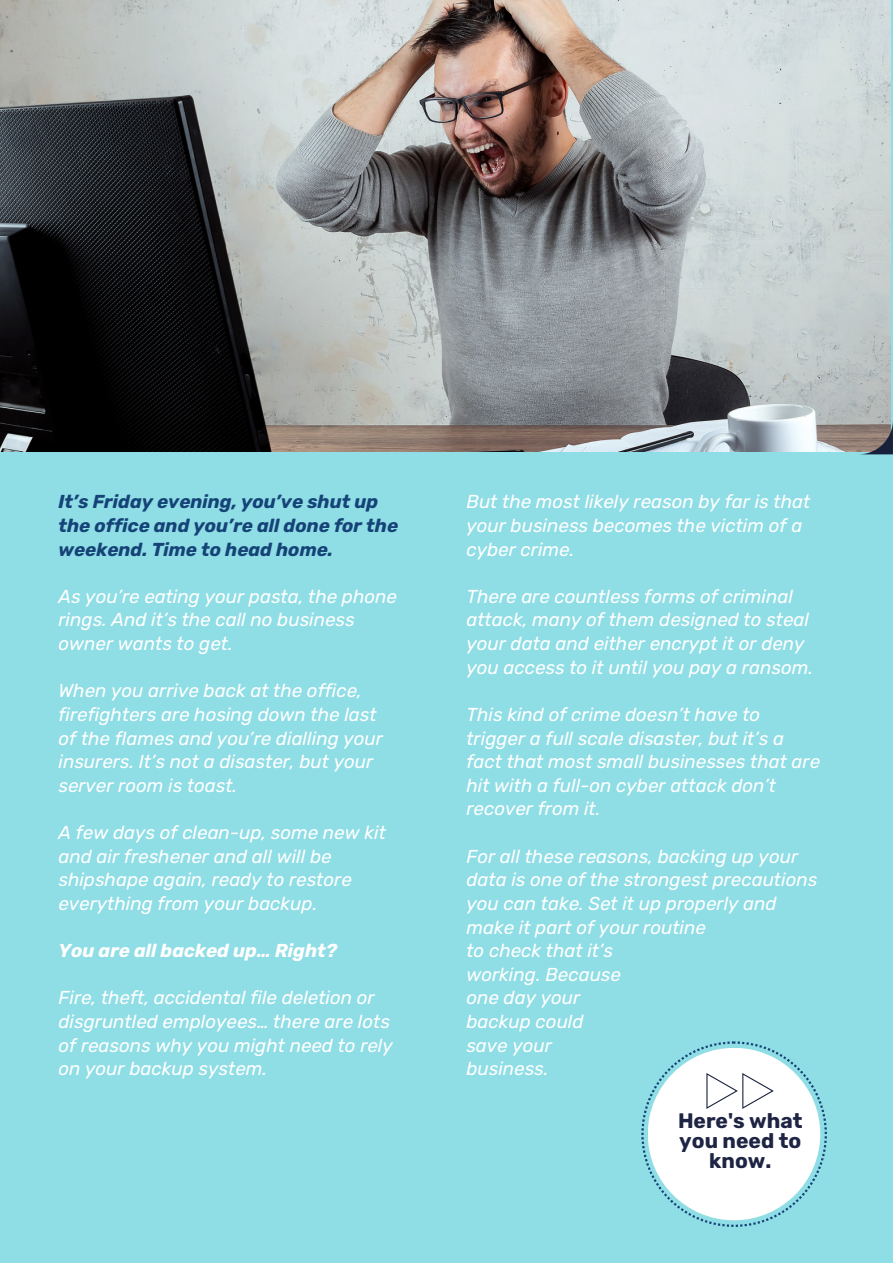
<style>
.page{position:relative;width:893px;height:1264px;background:#fff}
.page>*{position:absolute;margin:0;border:0;box-sizing:border-box;transform-origin:0 0}
.t1{font:700 21px "Rubik";color:#1e2443}
.t2{font:italic 18.75px/23.5px "Rubik";color:#fff}
.t3{font:italic 700 18.75px/23.5px "Rubik";color:#154377}
.t4{font:italic 700 18.75px "Rubik";color:#fff}
</style>
<div class="page">
<div style="left:0;top:0;width:892px;height:1262px;background:#8fdde5"></div>
<img style="left:0;top:0;width:889px;height:451px">
<svg style="left:858px;top:420px;width:34px;height:34px"></svg>
<svg style="left:641px;top:1041px;width:185px;height:185px"></svg>
<p class="t3" style="left:58px;top:490px;width:321px">It’s Friday evening, you’ve shut up</p>
<p class="t3" style="left:58px;top:514px;width:341px">the office and you’re all done for the weekend. Time to head home.</p>
<p class="t2" style="left:58px;top:584px;width:340px">As you’re eating your pasta, the phone rings. And it’s the call no business owner wants to get.</p>
<p class="t2" style="left:58px;top:679px;width:305px">When you arrive back at the office,</p>
<p class="t2" style="left:58px;top:702px;width:320px">firefighters are hosing down the last</p>
<p class="t2" style="left:58px;top:726px;width:326px">of the flames and you’re dialling your</p>
<p class="t2" style="left:58px;top:750px;width:316px">insurers. It’s not a disaster, but your</p>
<p class="t2" style="left:58px;top:773px;width:180px">server room is toast.</p>
<p class="t2" style="left:58px;top:820px;width:329px">A few days of clean-up, some new kit</p>
<p class="t2" style="left:58px;top:844px;width:295px">and air freshener and all will be shipshape again, ready to restore everything from your backup.</p>
<p class="t4" style="left:58px;top:939px;width:280px">You are all backed up… Right?</p>
<p class="t2" style="left:58px;top:986px;width:318px">Fire, theft, accidental file deletion or</p>
<p class="t2" style="left:58px;top:1009px;width:336px">disgruntled employees… there are lots of reasons why you might need to rely on your backup system.</p>
<p class="t2" style="left:466px;top:490px;width:345px">But the most likely reason by far is that your business becomes the victim of a cyber crime.</p>
<p class="t2" style="left:466px;top:584px;width:328px">There are countless forms of criminal</p>
<p class="t2" style="left:466px;top:608px;width:348px">attack, many of them designed to steal your data and either encrypt it or deny you access to it until you pay a ransom.</p>
<p class="t2" style="left:466px;top:702px;width:355px">This kind of crime doesn’t have to trigger a full scale disaster, but it’s a fact that most small businesses that are hit with a full-on cyber attack don’t recover from it.</p>
<p class="t2" style="left:466px;top:844px;width:352px">For all these reasons, backing up your data is one of the strongest precautions you can take. Set it up properly and make it part of your routine</p>
<p class="t2" style="left:466px;top:938px;width:148px">to check that it’s</p>
<p class="t2" style="left:466px;top:962px;width:156px">working. Because</p>
<p class="t2" style="left:466px;top:986px;width:115px">one day your</p>
<p class="t2" style="left:466px;top:1009px;width:119px">backup could</p>
<p class="t2" style="left:466px;top:1033px;width:87px">save your</p>
<p class="t2" style="left:466px;top:1056px;width:84px">business.</p>
<p class="t1" style="left:678px;top:1108px;width:126px">Here's what</p>
<p class="t1" style="left:679px;top:1128px;width:123px">you need to</p>
<p class="t1" style="left:709px;top:1148px;width:64px">know.</p>
</div>
